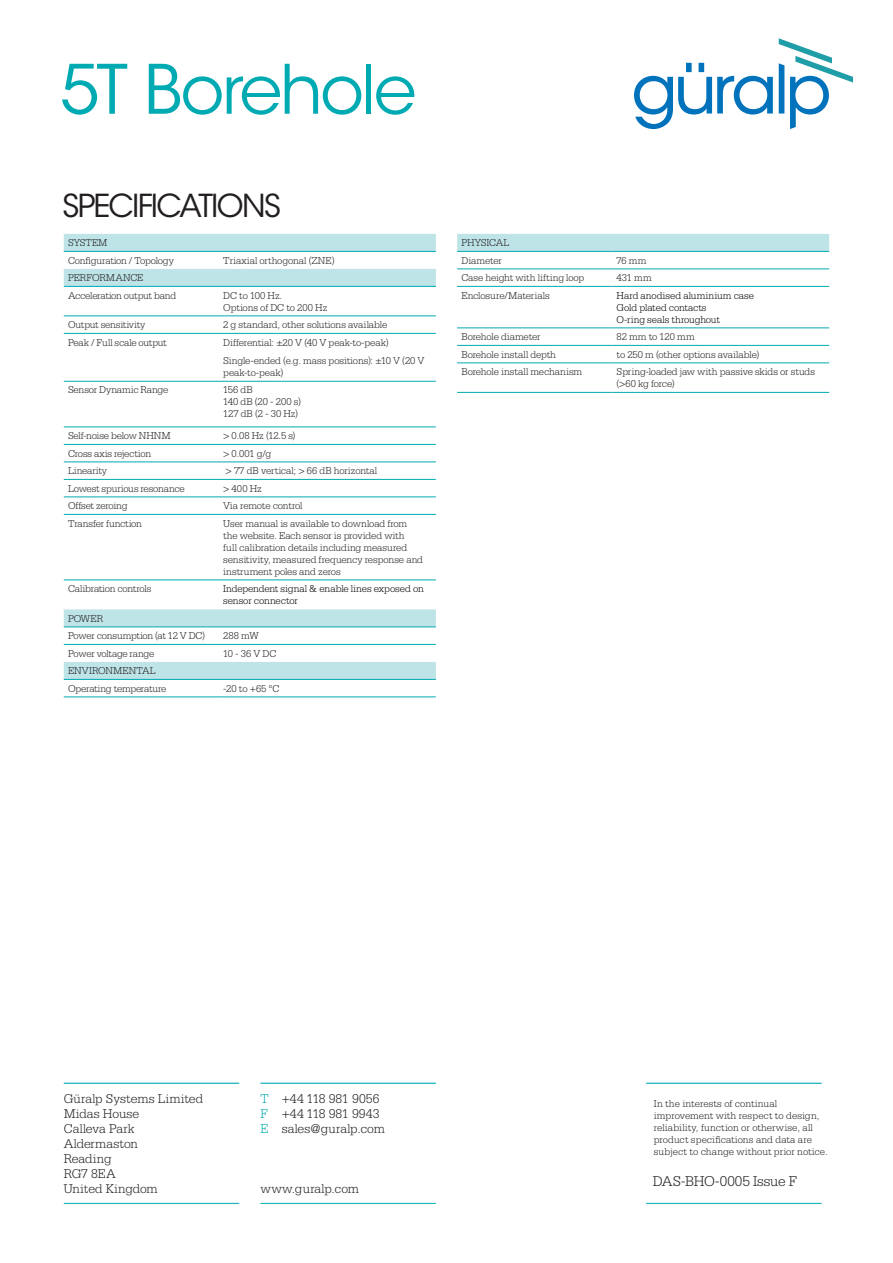
<style>
.page{position:relative;width:893px;height:1263px;background:#fff}
.page>*{position:absolute;margin:0;border:0;box-sizing:border-box;transform-origin:0 0}
.Product_Title{font:67.5px "ITC Avant Garde Std";letter-spacing:-.035em;color:#00aab2}
.Specifications{font:31.5px "ITC Avant Garde Std";letter-spacing:-.055em;color:#231f20}
.Issue_number{font:300 15px "Serifa Std";letter-spacing:-.005em;color:#231f20}
.Contact_Details{font:300 13.5px/15px "Serifa Std";color:#231f20}
.Table_Style_2_-_Stat{font:300 10.5px/12px "Serifa Std";letter-spacing:-.005em;color:#231f20}
.Table_Style_2_-_Spec{font:300 10.5px "Serifa Std";letter-spacing:-.02em;color:#231f20}
.Image_Caption{font:300 10.5px/12px "Serifa Std";letter-spacing:.005em;color:#231f20}
.Table_Style_2_-_Stat-2{font:300 10.5px/12px "Serifa Std";letter-spacing:-.005em;color:#000}
.s1{color:#00aab2}
</style>
<div class="page">
<svg style="left:64px;top:234px;width:372px;height:445px"></svg>
<hr style="left:64px;top:316px;width:155px;height:1px;background:#00aab2">
<hr style="left:219px;top:316px;width:217px;height:1px;background:#00aab2">
<hr style="left:64px;top:333px;width:155px;height:1px;background:#00aab2">
<hr style="left:219px;top:333px;width:217px;height:1px;background:#00aab2">
<hr style="left:64px;top:381px;width:155px;height:1px;background:#00aab2">
<hr style="left:219px;top:381px;width:217px;height:1px;background:#00aab2">
<hr style="left:64px;top:427px;width:155px;height:1px;background:#00aab2">
<hr style="left:219px;top:427px;width:217px;height:1px;background:#00aab2">
<hr style="left:64px;top:444px;width:155px;height:1px;background:#00aab2">
<hr style="left:219px;top:444px;width:217px;height:1px;background:#00aab2">
<hr style="left:64px;top:462px;width:155px;height:1px;background:#00aab2">
<hr style="left:219px;top:462px;width:217px;height:1px;background:#00aab2">
<hr style="left:64px;top:479px;width:155px;height:1px;background:#00aab2">
<hr style="left:219px;top:479px;width:217px;height:1px;background:#00aab2">
<hr style="left:64px;top:580px;width:155px;height:1px;background:#00aab2">
<hr style="left:219px;top:580px;width:217px;height:1px;background:#00aab2">
<hr style="left:64px;top:697px;width:155px;height:1px;background:#00aab2">
<hr style="left:219px;top:697px;width:217px;height:1px;background:#00aab2">
<hr style="left:64px;top:644px;width:155px;height:1px;background:#00aab2">
<hr style="left:219px;top:644px;width:217px;height:1px;background:#00aab2">
<hr style="left:64px;top:497px;width:155px;height:1px;background:#00aab2">
<hr style="left:219px;top:497px;width:217px;height:1px;background:#00aab2">
<hr style="left:64px;top:514px;width:155px;height:1px;background:#00aab2">
<hr style="left:219px;top:514px;width:217px;height:1px;background:#00aab2">
<hr style="left:64px;top:251px;width:155px;height:1px;background:#00aab2">
<hr style="left:219px;top:251px;width:217px;height:1px;background:#00aab2">
<hr style="left:64px;top:286px;width:155px;height:1px;background:#00aab2">
<hr style="left:219px;top:286px;width:217px;height:1px;background:#00aab2">
<hr style="left:64px;top:627px;width:155px;height:1px;background:#00aab2">
<hr style="left:219px;top:627px;width:217px;height:1px;background:#00aab2">
<hr style="left:64px;top:679px;width:155px;height:1px;background:#00aab2">
<hr style="left:219px;top:679px;width:217px;height:1px;background:#00aab2">
<div style="left:457px;top:234px;width:372px;height:17px;background:#bee4e8"></div>
<hr style="left:457px;top:269px;width:155px;height:1px;background:#00aab2">
<hr style="left:612px;top:269px;width:217px;height:1px;background:#00aab2">
<hr style="left:457px;top:286px;width:155px;height:1px;background:#00aab2">
<hr style="left:612px;top:286px;width:217px;height:1px;background:#00aab2">
<hr style="left:457px;top:328px;width:155px;height:1px;background:#00aab2">
<hr style="left:612px;top:328px;width:217px;height:1px;background:#00aab2">
<hr style="left:457px;top:345px;width:155px;height:1px;background:#00aab2">
<hr style="left:612px;top:345px;width:217px;height:1px;background:#00aab2">
<hr style="left:457px;top:363px;width:155px;height:1px;background:#00aab2">
<hr style="left:612px;top:363px;width:217px;height:1px;background:#00aab2">
<hr style="left:457px;top:392px;width:155px;height:1px;background:#00aab2">
<hr style="left:612px;top:392px;width:217px;height:1px;background:#00aab2">
<hr style="left:457px;top:251px;width:155px;height:1px;background:#00aab2">
<hr style="left:612px;top:251px;width:217px;height:1px;background:#00aab2">
<hr style="left:646px;top:1083px;width:176px;height:1px;background:#00aab2">
<hr style="left:646px;top:1203px;width:176px;height:1px;background:#00aab2">
<svg style="left:634px;top:63px;width:139px;height:66px"></svg>
<svg style="left:779px;top:38px;width:74px;height:91px"></svg>
<hr style="left:64px;top:1083px;width:175px;height:1px;background:#00aab2">
<hr style="left:260px;top:1083px;width:176px;height:1px;background:#00aab2">
<hr style="left:64px;top:1203px;width:175px;height:1px;background:#00aab2">
<hr style="left:260px;top:1203px;width:176px;height:1px;background:#00aab2">
<p class="Product_Title" style="left:61px;top:48px;width:357px">5T Borehole</p>
<p class="Specifications" style="left:62px;top:186px;width:220px">SPECIFICATIONS</p>
<p class="Table_Style_2_-_Spec" style="left:68px;top:237px;width:41px">SYSTEM</p>
<p class="Table_Style_2_-_Spec" style="left:68px;top:254px;width:107px">Configuration / Topology</p>
<p class="Table_Style_2_-_Stat" style="left:223px;top:254px;width:113px">Triaxial orthogonal (ZNE)</p>
<p class="Table_Style_2_-_Spec" style="left:68px;top:272px;width:77px">PERFORMANCE</p>
<p class="Table_Style_2_-_Spec" style="left:68px;top:289px;width:110px">Acceleration output band</p>
<p class="Table_Style_2_-_Stat" style="left:223px;top:289px;width:106px">DC to 100 Hz.<br>Options of DC to 200 Hz</p>
<p class="Table_Style_2_-_Spec" style="left:68px;top:319px;width:79px">Output sensitivity</p>
<p class="Table_Style_2_-_Stat" style="left:223px;top:319px;width:166px">2 g standard, other solutions available</p>
<p class="Table_Style_2_-_Spec" style="left:68px;top:336px;width:100px">Peak / Full scale output</p>
<p class="Table_Style_2_-_Stat" style="left:223px;top:336px;width:167px">Differential: ±20 V (40 V peak-to-peak)</p>
<p class="Table_Style_2_-_Stat" style="left:223px;top:355px;width:203px">Single-ended (e.g. mass positions): ±10 V (20 V peak-to-peak)</p>
<p class="Table_Style_2_-_Spec" style="left:68px;top:384px;width:102px">Sensor Dynamic Range</p>
<p class="Table_Style_2_-_Stat" style="left:223px;top:384px;width:79px">156 dB<br>140 dB (20 - 200 s)<br>127 dB (2 - 30 Hz)</p>
<p class="Table_Style_2_-_Spec" style="left:68px;top:430px;width:104px">Self-noise below NHNM</p>
<p class="Table_Style_2_-_Stat" style="left:223px;top:430px;width:74px">&gt; 0.08 Hz (12.5 s)</p>
<p class="Table_Style_2_-_Spec" style="left:68px;top:447px;width:85px">Cross axis rejection</p>
<p class="Table_Style_2_-_Stat" style="left:223px;top:447px;width:50px">&gt; 0.001 g/g</p>
<p class="Table_Style_2_-_Spec" style="left:68px;top:465px;width:41px">Linearity</p>
<p class="Table_Style_2_-_Stat" style="left:226px;top:465px;width:153px">&gt; 77 dB vertical; &gt; 66 dB horizontal</p>
<p class="Table_Style_2_-_Spec" style="left:68px;top:482px;width:118px">Lowest spurious resonance</p>
<p class="Table_Style_2_-_Stat" style="left:223px;top:482px;width:40px">&gt; 400 Hz</p>
<p class="Table_Style_2_-_Spec" style="left:68px;top:500px;width:61px">Offset zeroing</p>
<p class="Table_Style_2_-_Stat" style="left:223px;top:500px;width:81px">Via remote control</p>
<p class="Table_Style_2_-_Spec" style="left:68px;top:517px;width:75px">Transfer function</p>
<p class="Table_Style_2_-_Stat" style="left:223px;top:517px;width:201px">User manual is available to download from the website. Each sensor is provided with<br>full calibration details including measured sensitivity, measured frequency response and instrument poles and zeros</p>
<p class="Table_Style_2_-_Spec" style="left:68px;top:583px;width:85px">Calibration controls</p>
<p class="Table_Style_2_-_Stat-2" style="left:223px;top:583px;width:202px">Independent signal &amp; enable lines exposed on sensor connector</p>
<p class="Table_Style_2_-_Stat" style="left:68px;top:612px;width:37px">POWER</p>
<p class="Table_Style_2_-_Spec" style="left:68px;top:630px;width:139px">Power consumption (at 12 V DC)</p>
<p class="Table_Style_2_-_Stat" style="left:223px;top:630px;width:37px">288 mW</p>
<p class="Table_Style_2_-_Spec" style="left:68px;top:647px;width:88px">Power voltage range</p>
<p class="Table_Style_2_-_Stat" style="left:223px;top:647px;width:55px">10 - 36 V DC</p>
<p class="Table_Style_2_-_Stat" style="left:68px;top:665px;width:89px">ENVIRONMENTAL</p>
<p class="Table_Style_2_-_Spec" style="left:68px;top:682px;width:100px">Operating temperature</p>
<p class="Table_Style_2_-_Stat" style="left:223px;top:682px;width:58px">-20 to +65 °C</p>
<p class="Table_Style_2_-_Spec" style="left:461px;top:237px;width:49px">PHYSICAL</p>
<p class="Table_Style_2_-_Spec" style="left:461px;top:254px;width:42px">Diameter</p>
<p class="Table_Style_2_-_Stat" style="left:617px;top:254px;width:31px">76 mm</p>
<p class="Table_Style_2_-_Spec" style="left:461px;top:272px;width:125px">Case height with lifting loop</p>
<p class="Table_Style_2_-_Stat" style="left:617px;top:272px;width:37px">431 mm</p>
<p class="Table_Style_2_-_Spec" style="left:461px;top:289px;width:90px">Enclosure/Materials</p>
<p class="Table_Style_2_-_Stat-2" style="left:617px;top:289px;width:139px">Hard anodised aluminium case<br>Gold plated contacts<br>O-ring seals throughout</p>
<p class="Table_Style_2_-_Spec" style="left:461px;top:331px;width:81px">Borehole diameter</p>
<p class="Table_Style_2_-_Stat" style="left:617px;top:331px;width:80px">82 mm to 120 mm</p>
<p class="Table_Style_2_-_Spec" style="left:461px;top:348px;width:96px">Borehole install depth</p>
<p class="Table_Style_2_-_Stat" style="left:617px;top:348px;width:144px">to 250 m (other options available)</p>
<p class="Table_Style_2_-_Spec" style="left:461px;top:366px;width:123px">Borehole install mechanism</p>
<p class="Table_Style_2_-_Stat" style="left:617px;top:366px;width:200px">Spring-loaded jaw with passive skids or studs (&gt;60 kg force)</p>
<p class="Contact_Details" style="left:64px;top:1091px;width:141px">Güralp Systems Limited</p>
<p class="Contact_Details" style="left:64px;top:1106px;width:77px">Midas House</p>
<p class="Contact_Details" style="left:64px;top:1121px;width:72px">Calleva Park</p>
<p class="Contact_Details" style="left:64px;top:1136px;width:76px">Aldermaston</p>
<p class="Contact_Details" style="left:64px;top:1151px;width:49px">Reading</p>
<p class="Contact_Details" style="left:64px;top:1166px;width:96px">RG7 8EA<br>United Kingdom</p>
<p class="Contact_Details" style="left:260px;top:1091px;width:121px"><span class="s1">T</span> +44 118 981 9056</p>
<p class="Contact_Details" style="left:260px;top:1106px;width:121px"><span class="s1">F</span> +44 118 981 9943</p>
<p class="Contact_Details" style="left:260px;top:1121px;width:126px"><span class="s1">E</span> sales@guralp.com</p>
<p class="Contact_Details" style="left:260px;top:1181px;width:100px">www.guralp.com</p>
<p class="Image_Caption" style="left:654px;top:1098px;width:175px">In the interests of continual improvement with respect to design, reliability, function or otherwise, all product specifications and data are subject to change without prior notice.</p>
<p class="Issue_number" style="left:653px;top:1172px;width:146px">DAS-BHO-0005 Issue F</p>
</div>
